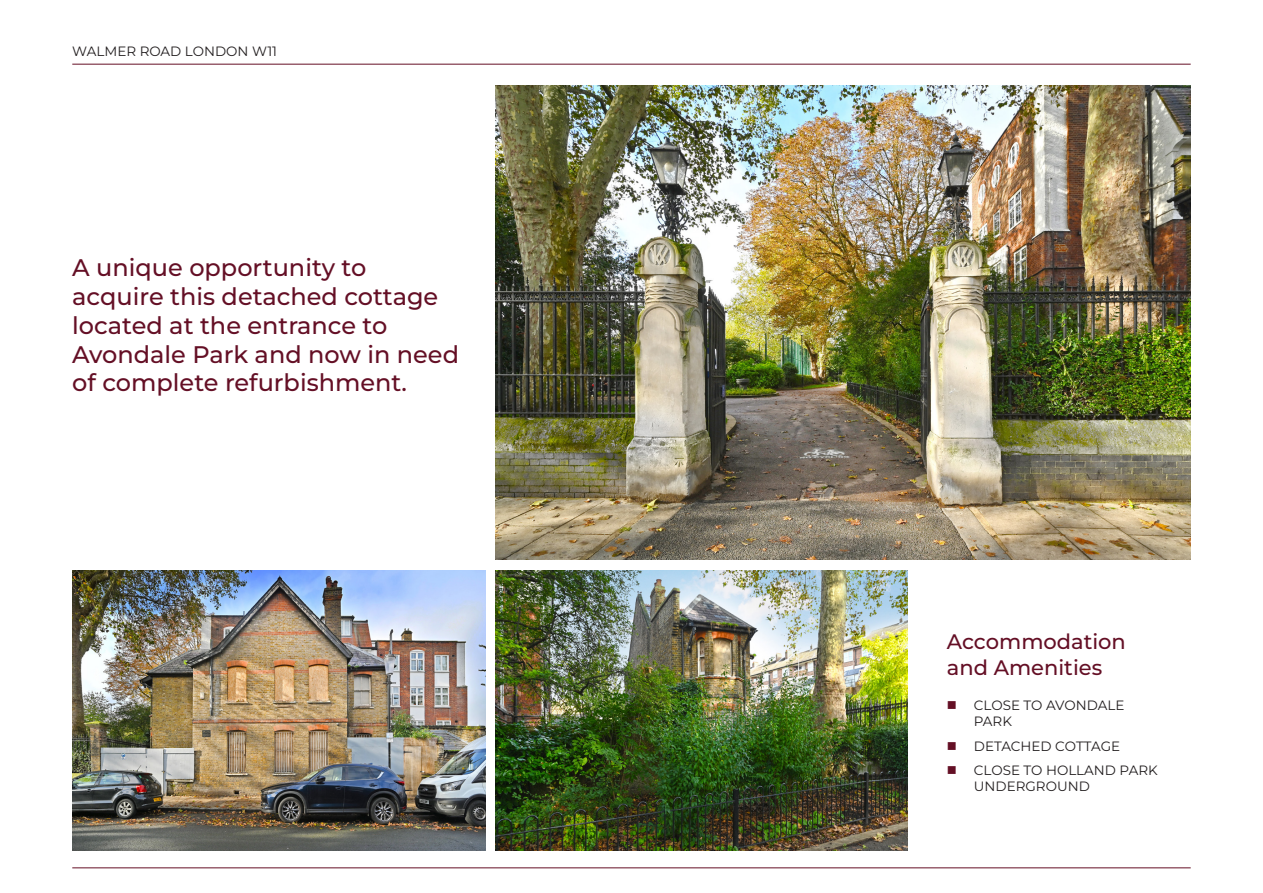
<style>
.page{position:relative;width:1263px;height:893px;background:#fff}
.page>*{position:absolute;margin:0;border:0;box-sizing:border-box;transform-origin:0 0}
.t1{font:500 24px/28.8px "Montserrat";color:#640f25}
.t2{font:500 21px/25.2px "Montserrat";color:#640f25}
.t3{font:13.5px/16.2px "Montserrat";color:#231f20}
</style>
<div class="page">
<img style="left:496px;top:85px;width:695px;height:474px">
<img style="left:72px;top:570px;width:413px;height:280px">
<img style="left:496px;top:570px;width:411px;height:280px">
<hr style="left:72px;top:867px;width:1119px;height:1px;background:#640f25">
<hr style="left:72px;top:64px;width:1119px;height:1px;background:#640f25">
<p class="t3" style="left:72px;top:43px;width:206px">WALMER ROAD LONDON W11</p>
<p class="t1" style="left:72px;top:252px;width:388px">A unique opportunity to acquire this detached cottage located at the entrance to<br>Avondale Park and now in need of complete refurbishment.</p>
<p class="t2" style="left:947px;top:628px;width:181px">Accommodation and Amenities</p>
<p class="t3" style="left:974px;top:696px;width:152px">CLOSE TO AVONDALE<br>PARK</p>
<p class="t3" style="left:974px;top:737px;width:148px">DETACHED COTTAGE</p>
<p class="t3" style="left:974px;top:762px;width:185px">CLOSE TO HOLLAND PARK<br>UNDERGROUND</p>
</div>
